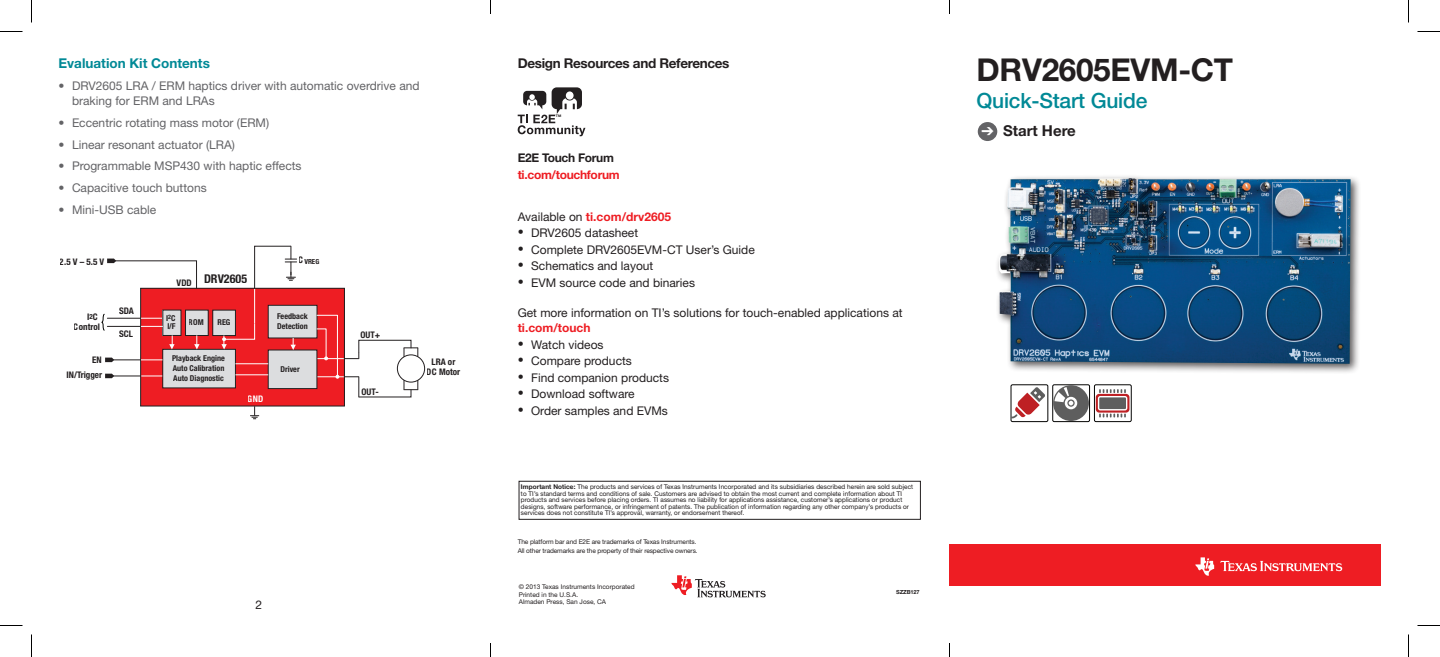
<style>
.page{position:relative;width:1440px;height:657px;background:#fff}
.page>*{position:absolute;margin:0;border:0;box-sizing:border-box;transform-origin:0 0}
.t1{font:700 31.5px "Helvetica Neue LT Std";letter-spacing:-.01em;color:#231f20}
.t2{font:500 21px "Helvetica Neue LT Std";letter-spacing:-.01em;color:#008996}
.t3{font:700 15px "Helvetica Neue LT Std";color:#231f20}
.t4{font:700 13.5px "Helvetica Neue LT Std";letter-spacing:-.025em;color:#231f20}
.t5{font:700 13.5px "Helvetica Neue LT Std";color:#008996}
.t6{font:700 condensed 12.15px "Helvetica Neue LT Std";color:#231f20}
.t7{font:12px "Helvetica Neue LT Std";color:#231f20}
.t8{font:12px/15px "Helvetica Neue LT Std";color:#636366}
.t9{font:700 12px "Helvetica Neue LT Std";color:#ee1d23}
.t10{font:700 12px "Helvetica Neue LT Std";letter-spacing:-.025em;color:#ee1d23}
.t11{font:700 12px "Helvetica Neue LT Std";letter-spacing:-.025em;color:#231f20}
.t12{font:700 condensed 9.15px/9.8px "Helvetica Neue LT Std";color:#231f20;text-align:right}
.t13{font:700 condensed 9.15px "Helvetica Neue LT Std";color:#fff}
.t14{font:700 condensed 8.1px/9.8px "Helvetica Neue LT Std";color:#231f20}
.t15{font:700 condensed 7.05px "Helvetica Neue LT Std";color:#231f20}
.t16{font:6.6px/6.6px "Helvetica Neue LT Std";letter-spacing:-.015em;color:#231f20}
.t17{font:700 5.55px "Helvetica Neue LT Std";letter-spacing:-.02em;color:#231f20}
.t18{font:700 3.45px "Helvetica Neue LT Std";color:#231f20}
.s1{font-size:7.05px}
.s2{font-weight:400;color:#231f20}
.s3{font-weight:700}
.s4{color:#fff}
</style>
<div class="page">
<div style="left:978px;top:122px;width:19px;height:19px;background:#636366;border-radius:50%"></div>
<div style="left:1053px;top:385px;width:37px;height:37px;border:1px solid #050504;border-radius:2px"></div>
<svg style="left:1053px;top:385px;width:36px;height:36px"></svg>
<div style="left:1094px;top:385px;width:37px;height:37px;border:1px solid #050504;border-radius:2px"></div>
<svg style="left:1096px;top:389px;width:33px;height:29px"></svg>
<div style="left:1011px;top:385px;width:37px;height:37px;border:1px solid #050504;border-radius:2px"></div>
<svg style="left:1011px;top:387px;width:34px;height:31px"></svg>
<div style="left:950px;top:545px;width:432px;height:41px;background:#ee1d23"></div>
<svg style="left:1195px;top:557px;width:19px;height:19px"></svg>
<svg style="left:1220px;top:561px;width:122px;height:10px"></svg>
<div style="left:995px;top:174px;width:366px;height:201px;background:#231f20;opacity:.75"></div>
<img style="left:999px;top:178px;width:352px;height:186px">
<div style="left:141px;top:288px;width:203px;height:118px;background:#ee1d23"></div>
<div style="left:140px;top:288px;width:205px;height:119px;border:1px solid #231f20"></div>
<hr style="left:107px;top:318px;width:34px;height:1px;background:#231f20">
<svg style="left:141px;top:318px;width:21px;height:1px"></svg>
<div style="left:163px;top:310px;width:18px;height:25px;background:#dcdddf"></div>
<div style="left:268px;top:350px;width:49px;height:39px;background:#dcdddf"></div>
<div style="left:268px;top:350px;width:49px;height:39px;border:1px solid #231f20"></div>
<div style="left:268px;top:305px;width:49px;height:33px;background:#dcdddf"></div>
<div style="left:268px;top:305px;width:49px;height:33px;border:1px solid #231f20"></div>
<hr style="left:107px;top:326px;width:34px;height:1px;background:#231f20">
<svg style="left:141px;top:326px;width:22px;height:1px"></svg>
<div style="left:163px;top:349px;width:72px;height:39px;background:#dcdddf"></div>
<div style="left:162px;top:349px;width:74px;height:39px;border:1px solid #231f20"></div>
<hr style="left:235px;top:363px;width:33px;height:1px;background:#fff">
<hr style="left:235px;top:374px;width:33px;height:1px;background:#fff">
<div style="left:397px;top:355px;width:28px;height:27px;border:1px solid #231f20;border-radius:50%"></div>
<svg style="left:250px;top:406px;width:9px;height:13px"></svg>
<svg style="left:316px;top:315px;width:102px;height:83px"></svg>
<svg style="left:107px;top:259px;width:90px;height:30px"></svg>
<div style="left:186px;top:310px;width:22px;height:26px;background:#dcdddf"></div>
<div style="left:185px;top:310px;width:24px;height:26px;border:1px solid #231f20"></div>
<div style="left:213px;top:310px;width:22px;height:26px;background:#dcdddf"></div>
<div style="left:212px;top:310px;width:24px;height:26px;border:1px solid #231f20"></div>
<hr style="left:254px;top:289px;width:1px;height:34px;background:#fff">
<svg style="left:254px;top:245px;width:43px;height:45px"></svg>
<svg style="left:101px;top:314px;width:4px;height:17px"></svg>
<svg style="left:105px;top:358px;width:58px;height:4px"></svg>
<svg style="left:105px;top:374px;width:57px;height:4px"></svg>
<svg style="left:169px;top:335px;width:6px;height:14px"></svg>
<svg style="left:194px;top:335px;width:6px;height:14px"></svg>
<svg style="left:221px;top:323px;width:34px;height:26px"></svg>
<svg style="left:291px;top:338px;width:5px;height:12px"></svg>
<svg style="left:671px;top:575px;width:95px;height:22px"></svg>
<div style="left:519px;top:481px;width:402px;height:39px;border:1px solid #231f20"></div>
<div style="left:552px;top:87px;width:30px;height:22px;background:#231f20;border-radius:5px"></div>
<svg style="left:566px;top:91px;width:8px;height:9px"></svg>
<div style="left:523px;top:91px;width:23px;height:14px;background:#231f20;border-radius:4px"></div>
<svg style="left:518px;top:94px;width:67px;height:42px"></svg>
<svg style="left:0;top:31px;width:22px;height:1px"></svg>
<svg style="left:1418px;top:31px;width:22px;height:1px"></svg>
<svg style="left:0;top:625px;width:22px;height:1px"></svg>
<svg style="left:1418px;top:625px;width:22px;height:1px"></svg>
<svg style="left:31px;top:0;width:1px;height:22px"></svg>
<svg style="left:31px;top:634px;width:1px;height:23px"></svg>
<svg style="left:1408px;top:0;width:1px;height:22px"></svg>
<svg style="left:1408px;top:634px;width:1px;height:23px"></svg>
<svg style="left:490px;top:0;width:1px;height:14px"></svg>
<svg style="left:490px;top:644px;width:1px;height:13px"></svg>
<svg style="left:949px;top:0;width:1px;height:14px"></svg>
<svg style="left:949px;top:644px;width:1px;height:13px"></svg>
<h3 class="t5" style="left:58px;top:55px;width:153px">Evaluation Kit Contents</h3>
<h3 class="t8" style="left:72px;top:78px;width:349px;text-indent:-14px">• DRV2605 LRA / ERM haptics driver with automatic overdrive and braking for ERM and LRAs</h3>
<h3 class="t8" style="left:58px;top:115px;width:212px">• Eccentric rotating mass motor (ERM)</h3>
<h3 class="t8" style="left:58px;top:137px;width:178px">• Linear resonant actuator (LRA)</h3>
<h3 class="t8" style="left:58px;top:158px;width:245px">• Programmable MSP430 with haptic effects</h3>
<h3 class="t8" style="left:58px;top:180px;width:150px">• Capacitive touch buttons</h3>
<h3 class="t8" style="left:58px;top:202px;width:99px">• Mini-USB cable</h3>
<h3 class="t12" style="left:60px;top:256px;width:46px">2.5 V – 5.5 V</h3>
<h3 class="t12" style="left:177px;top:277px;width:17px">VDD</h3>
<h3 class="t6" style="left:204px;top:271px;width:45px">DRV2605</h3>
<p class="t15" style="left:299px;top:258px;width:22px"><sup>C</sup>VREG</p>
<h3 class="t12" style="left:119px;top:306px;width:16px">SDA</h3>
<h3 class="t12" style="left:74px;top:312px;width:28px">I<span class="s1">2</span>C<br>Control</h3>
<p class="t14" style="left:277px;top:311px;width:32px">Feedback<br>Detection</p>
<h3 class="t12" style="left:119px;top:329px;width:15px">SCL</h3>
<p class="t14" style="left:172px;top:354px;width:54px;text-align:justify">Playback Engine Auto Calibration Auto Diagnostic</p>
<h3 class="t12" style="left:427px;top:357px;width:35px;text-align:center">LRA or<br>DC Motor</h3>
<p class="t14" style="left:166px;top:314px;width:11px;line-height:8.2px">I<sup>2</sup>C<br>I/F</p>
<p class="t14" style="left:189px;top:317px;width:16px">ROM</p>
<p class="t14" style="left:218px;top:317px;width:14px">REG</p>
<h3 class="t12" style="left:361px;top:330px;width:21px">OUT+</h3>
<h3 class="t12" style="left:92px;top:354px;width:11px">EN</h3>
<p class="t14" style="left:280px;top:364px;width:21px">Driver</p>
<h3 class="t12" style="left:66px;top:370px;width:37px">IN/Trigger</h3>
<h3 class="t13" style="left:248px;top:393px;width:17px">GND</h3>
<h3 class="t7" style="left:256px;top:598px;width:8px">2</h3>
<h3 class="t12" style="left:362px;top:387px;width:19px">OUT-</h3>
<h3 class="t4" style="left:518px;top:55px;width:213px">Design Resources and References</h3>
<p class="t18" style="left:556px;top:114px;width:7px">TM</p>
<h3 class="t11" style="left:518px;top:151px;width:98px">E2E Touch Forum</h3>
<h3 class="t10" style="left:518px;top:167px;width:104px">ti.com/touchforum</h3>
<h3 class="t9" style="left:518px;top:209px;width:155px"><span class="s2">Available on</span> ti.com/drv2605</h3>
<h3 class="t7" style="left:518px;top:226px;width:122px">• DRV2605 datasheet</h3>
<h3 class="t7" style="left:518px;top:242px;width:239px">• Complete DRV2605EVM-CT User’s Guide</h3>
<h3 class="t7" style="left:518px;top:259px;width:137px">• Schematics and layout</h3>
<h3 class="t7" style="left:518px;top:275px;width:179px">• EVM source code and binaries</h3>
<h3 class="t7" style="left:518px;top:306px;width:386px">Get more information on TI’s solutions for touch-enabled applications at</h3>
<h3 class="t9" style="left:518px;top:320px;width:74px">ti.com/touch</h3>
<h3 class="t7" style="left:518px;top:337px;width:87px">• Watch videos</h3>
<h3 class="t7" style="left:518px;top:354px;width:116px">• Compare products</h3>
<h3 class="t7" style="left:518px;top:370px;width:153px">• Find companion products</h3>
<h3 class="t7" style="left:518px;top:387px;width:119px">• Download software</h3>
<h3 class="t7" style="left:518px;top:403px;width:152px">• Order samples and EVMs</h3>
<p class="t16" style="left:521px;top:483px;width:394px"><span class="s3">Important Notice:</span> The products and services of Texas Instruments Incorporated and its subsidiaries described herein are sold subject to TI’s standard terms and conditions of sale. Customers are advised to obtain the most current and complete information about TI products and services before placing orders. TI assumes no liability for applications assistance, customer’s applications or product designs, software performance, or infringement of patents. The publication of information regarding any other company’s products or services does not constitute TI’s approval, warranty, or endorsement thereof.</p>
<p class="t16" style="left:518px;top:537px;width:182px;line-height:9.3px">The platform bar and E2E are trademarks of Texas Instruments.<br>All other trademarks are the property of their respective owners.</p>
<p class="t16" style="left:519px;top:583px;width:117px;line-height:7.5px">© 2013 Texas Instruments Incorporated<br>Printed in the U.S.A.<br>Almaden Press, San Jose, CA</p>
<p class="t17" style="left:896px;top:589px;width:25px">SZZB127</p>
<h1 class="t1" style="left:976px;top:50px;width:258px">DRV2605EVM-CT</h1>
<h2 class="t2" style="left:976px;top:88px;width:172px">Quick-Start Guide</h2>
<h3 class="t3" style="left:982px;top:121px;width:96px"><span class="s4">➔</span> Start Here</h3>
</div>
